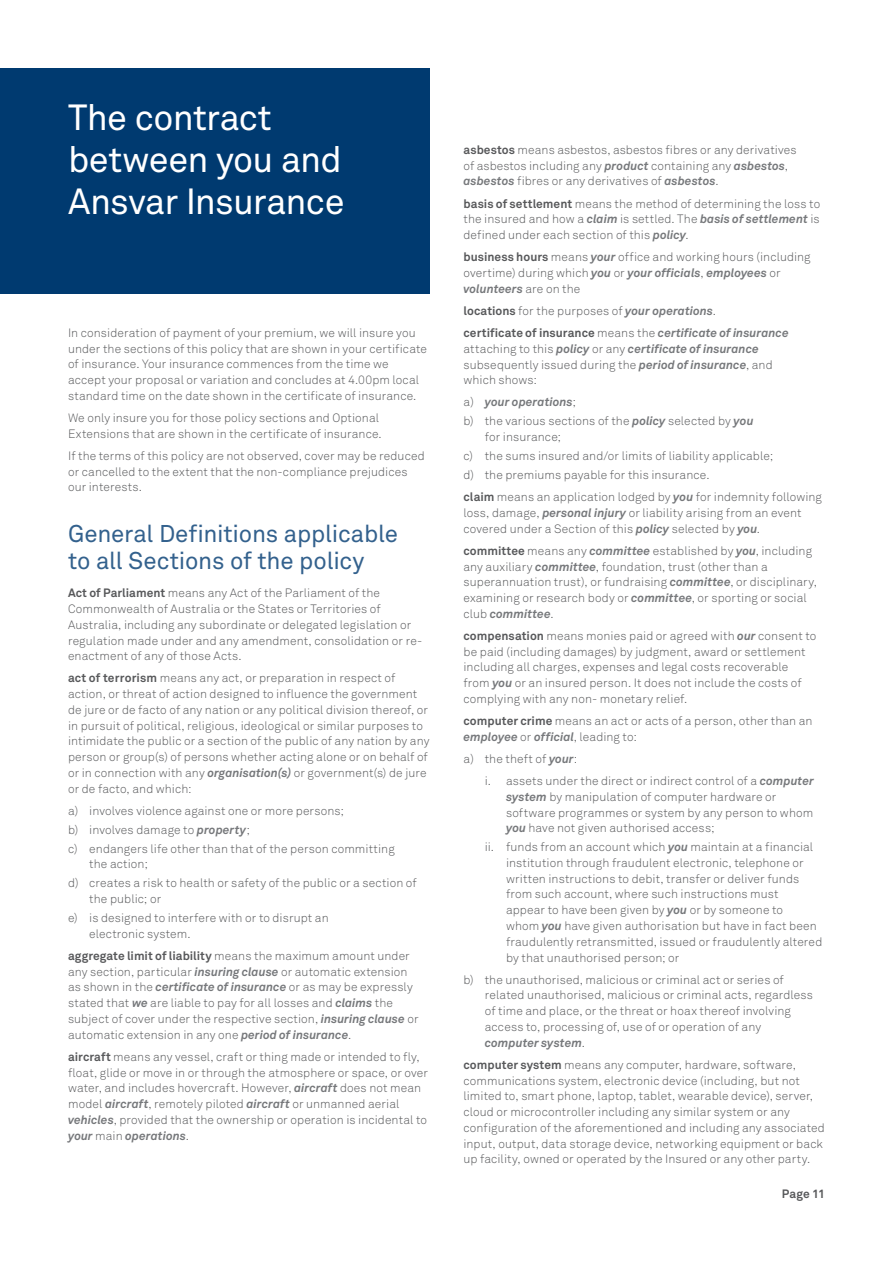
<style>
.page{position:relative;width:893px;height:1263px;background:#fff}
.page>*{position:absolute;margin:0;border:0;box-sizing:border-box;transform-origin:0 0}
.Section_heading{font:36px/42px "Akkurat Pro";letter-spacing:-.02em;color:#fff}
.Body_Heading_1{font:24px/27px "Akkurat Pro";letter-spacing:-.01em;color:#33618d}
.Body_copy_-_Definitions{font:12px/15.8px "Akkurat Light Pro";letter-spacing:.01em;color:#57585a}
.Body_bullets_1_-_Definitions{font:12px/15.8px "Akkurat Light Pro";letter-spacing:.01em;color:#57585a}
.Body_bullets_2_-_Definitions{font:12px/15.8px "Akkurat Light Pro";letter-spacing:.01em;color:#57585a}
.Definitions_-_inset{font:12px/15.8px "Akkurat Light Pro";letter-spacing:.01em;color:#57585a}
.Body_bullets_1_-_Definitions-2{font:italic 700 12px "Akkurat Pro";color:#76787b}
.t1{font:700 12px "Akkurat Pro";letter-spacing:.01em;color:#57585a}
.s1{font-family:"Akkurat Pro";font-weight:700}
.s2{font-family:"Akkurat Pro";font-weight:700;font-style:italic;color:#76787b}
.s3{font-family:"Akkurat Light Pro";font-weight:400;font-style:normal;color:#57585a}
</style>
<div class="page">
<div style="left:0;top:68px;width:429px;height:225px;background:#003a70"></div>
<p class="Section_heading" style="left:68px;top:98px;width:278px">The contract between you and<br>Ansvar Insurance</p>
<p class="Definitions_-_inset" style="left:68px;top:325px;width:360px">In consideration of payment of your premium, we will insure you under the sections of this policy that are shown in your certificate of insurance. Your insurance commences from the time we accept your proposal or variation and concludes at 4.00pm local standard time on the date shown in the certificate of insurance.</p>
<p class="Definitions_-_inset" style="left:68px;top:410px;width:315px">We only insure you for those policy sections and Optional<br>Extensions that are shown in the certificate of insurance.</p>
<p class="Definitions_-_inset" style="left:68px;top:448px;width:358px">If the terms of this policy are not observed, cover may be reduced or cancelled to the extent that the non-compliance prejudices our interests.</p>
<p class="Body_Heading_1" style="left:68px;top:520px;width:331px">General Definitions applicable to all Sections of the policy</p>
<p class="Body_copy_-_Definitions" style="left:68px;top:585px;width:356px"><span class="s1">Act of Parliament</span> means any Act of the Parliament of the Commonwealth of Australia or the States or Territories of Australia, including any subordinate or delegated legislation or regulation made under and any amendment, consolidation or re&shy;enactment of any of those Acts.</p>
<p class="Body_copy_-_Definitions" style="left:68px;top:670px;width:363px"><span class="s1">act of terrorism</span> means any act, or preparation in respect of action, or threat of action designed to influence the government de jure or de facto of any nation or any political division thereof, or in pursuit of political, religious, ideological or similar purposes to intimidate the public or a section of the public of any nation by any person or group(s) of persons whether acting alone or on behalf of or in connection with any <span class="s2">organisation(s)</span> or government(s) de jure or de facto, and which:</p>
<p class="Body_bullets_1_-_Definitions" style="left:68px;top:803px;width:277px">a) involves violence against one or more persons;</p>
<p class="Body_bullets_1_-_Definitions" style="left:68px;top:822px;width:183px">b) involves damage to <span class="s2">property</span>;</p>
<p class="Body_bullets_1_-_Definitions" style="left:89px;top:841px;width:307px;text-indent:-21px">c) endangers life other than that of the person committing the action;</p>
<p class="Body_bullets_1_-_Definitions" style="left:89px;top:875px;width:329px;text-indent:-21px">d) creates a risk to health or safety of the public or a section of the public; or</p>
<p class="Body_bullets_1_-_Definitions" style="left:89px;top:910px;width:241px;text-indent:-21px">e) is designed to interfere with or to disrupt an electronic system.</p>
<p class="Body_copy_-_Definitions" style="left:68px;top:948px;width:352px"><span class="s1">aggregate limit of liability</span> means the maximum amount under any section, particular <span class="s2">insuring clause</span> or automatic extension as shown in the <span class="s2">certificate of insurance</span> or as may be expressly stated that <span class="s2">we</span> are liable to pay for all losses and <span class="s2">claims</span> the subject of cover under the respective section, <span class="s2">insuring clause</span> or automatic extension in any one <span class="s2">period of insurance</span>.</p>
<p class="Body_copy_-_Definitions" style="left:68px;top:1049px;width:362px"><span class="s1">aircraft</span> means any vessel, craft or thing made or intended to fly, float, glide or move in or through the atmosphere or space, or over water, and includes hovercraft. However, <span class="s2">aircraft</span> does not mean model <span class="s2">aircraft</span>, remotely piloted <span class="s2">aircraft</span> or unmanned aerial <span class="s2">vehicles</span>, provided that the ownership or operation is incidental to <span class="s2">your</span> main <span class="s2">operations</span>.</p>
<p class="Body_copy_-_Definitions" style="left:463px;top:142px;width:335px"><span class="s1">asbestos</span> means asbestos, asbestos fibres or any derivatives of asbestos including any <span class="s2">product</span> containing any <span class="s2">asbestos</span>, <span class="s2">asbestos</span> fibres or any derivatives of <span class="s2">asbestos</span>.</p>
<p class="Body_copy_-_Definitions" style="left:463px;top:196px;width:358px;text-align:justify"><span class="s1">basis of settlement</span> means the method of determining the loss to the insured and how a <span class="s2">claim</span> is settled. The <span class="s2">basis of settlement</span> is defined under each section of this <span class="s2">policy</span>.</p>
<p class="Body_copy_-_Definitions" style="left:463px;top:249px;width:349px"><span class="s1">business hours</span> means <span class="s2">your</span> office and working hours (including overtime) during which <span class="s2">you</span> or <span class="s2">your officials</span>, <span class="s2">employees</span> or <span class="s2">volunteers</span> are on the</p>
<p class="Body_copy_-_Definitions" style="left:463px;top:303px;width:254px"><span class="s1">locations</span> for the purposes of <span class="s2">your operations</span>.</p>
<p class="Body_copy_-_Definitions" style="left:463px;top:325px;width:327px"><span class="s1">certificate of insurance</span> means the <span class="s2">certificate of insurance </span>attaching to this <span class="s2">policy</span> or any <span class="s2">certificate of insurance </span>subsequently issued during the <span class="s2">period of insurance</span>, and which shows:</p>
<p class="Body_bullets_1_-_Definitions-2" style="left:463px;top:394px;width:114px"><span class="s3">a)</span> your operations<span class="s3">;</span></p>
<p class="Body_bullets_1_-_Definitions" style="left:485px;top:413px;width:270px;text-indent:-21px">b) the various sections of the <span class="s2">policy</span> selected by <span class="s2">you </span>for insurance;</p>
<p class="Body_bullets_1_-_Definitions" style="left:463px;top:448px;width:311px">c) the sums insured and/or limits of liability applicable;</p>
<p class="Body_bullets_1_-_Definitions" style="left:463px;top:467px;width:248px">d) the premiums payable for this insurance.</p>
<p class="Body_copy_-_Definitions" style="left:463px;top:489px;width:360px"><span class="s1">claim</span> means an application lodged by <span class="s2">you</span> for indemnity following loss, damage, <span class="s2">personal injury</span> or liability arising from an event covered under a Section of this <span class="s2">policy</span> selected by <span class="s2">you</span>.</p>
<p class="Body_copy_-_Definitions" style="left:463px;top:543px;width:355px"><span class="s1">committee</span> means any <span class="s2">committee</span> established by <span class="s2">you</span>, including any auxiliary <span class="s2">committee</span>, foundation, trust (other than a superannuation trust), or fundraising <span class="s2">committee</span>, or disciplinary, examining or research body or <span class="s2">committee</span>, or sporting or social club <span class="s2">committee</span>.</p>
<p class="Body_copy_-_Definitions" style="left:463px;top:628px;width:354px"><span class="s1">compensation</span> means monies paid or agreed with <span class="s2">our</span> consent to be paid (including damages) by judgment, award or settlement including all charges, expenses and legal costs recoverable from <span class="s2">you</span> or an insured person. It does not include the costs of complying with any non- monetary relief.</p>
<p class="Body_copy_-_Definitions" style="left:463px;top:713px;width:351px"><span class="s1">computer crime</span> means an act or acts of a person, other than an <span class="s2">employee</span> or <span class="s2">official</span>, leading to:</p>
<p class="Body_bullets_1_-_Definitions" style="left:463px;top:751px;width:115px">a) the theft of <span class="s2">your</span>:</p>
<p class="Body_bullets_2_-_Definitions" style="left:506px;top:773px;width:309px;text-indent:-21px">i. assets under the direct or indirect control of a <span class="s2">computer system</span> by manipulation of computer hardware or software programmes or system by any person to whom <span class="s2">you</span> have not given authorised access;</p>
<p class="Body_bullets_2_-_Definitions" style="left:506px;top:839px;width:318px;text-indent:-21px">ii. funds from an account which <span class="s2">you</span> maintain at a financial institution through fraudulent electronic, telephone or written instructions to debit, transfer or deliver funds from such account, where such instructions must<br>appear to have been given by <span class="s2">you</span> or by someone to<br>whom <span class="s2">you</span> have given authorisation but have in fact been fraudulently retransmitted, issued or fraudulently altered by that unauthorised person; or</p>
<p class="Body_bullets_1_-_Definitions" style="left:485px;top:972px;width:330px;text-indent:-21px">b) the unauthorised, malicious or criminal act or series of related unauthorised, malicious or criminal acts, regardless of time and place, or the threat or hoax thereof involving access to, processing of, use of or operation of any <span class="s2">computer system</span>.</p>
<p class="Body_copy_-_Definitions" style="left:463px;top:1057px;width:363px"><span class="s1">computer system</span> means any computer, hardware, software, communications system, electronic device (including, but not limited to, smart phone, laptop, tablet, wearable device), server, cloud or microcontroller including any similar system or any configuration of the aforementioned and including any associated input, output, data storage device, networking equipment or back up facility, owned or operated by the Insured or any other party.</p>
<p class="t1" style="left:782px;top:1186px;width:45px">Page 11</p>
</div>
